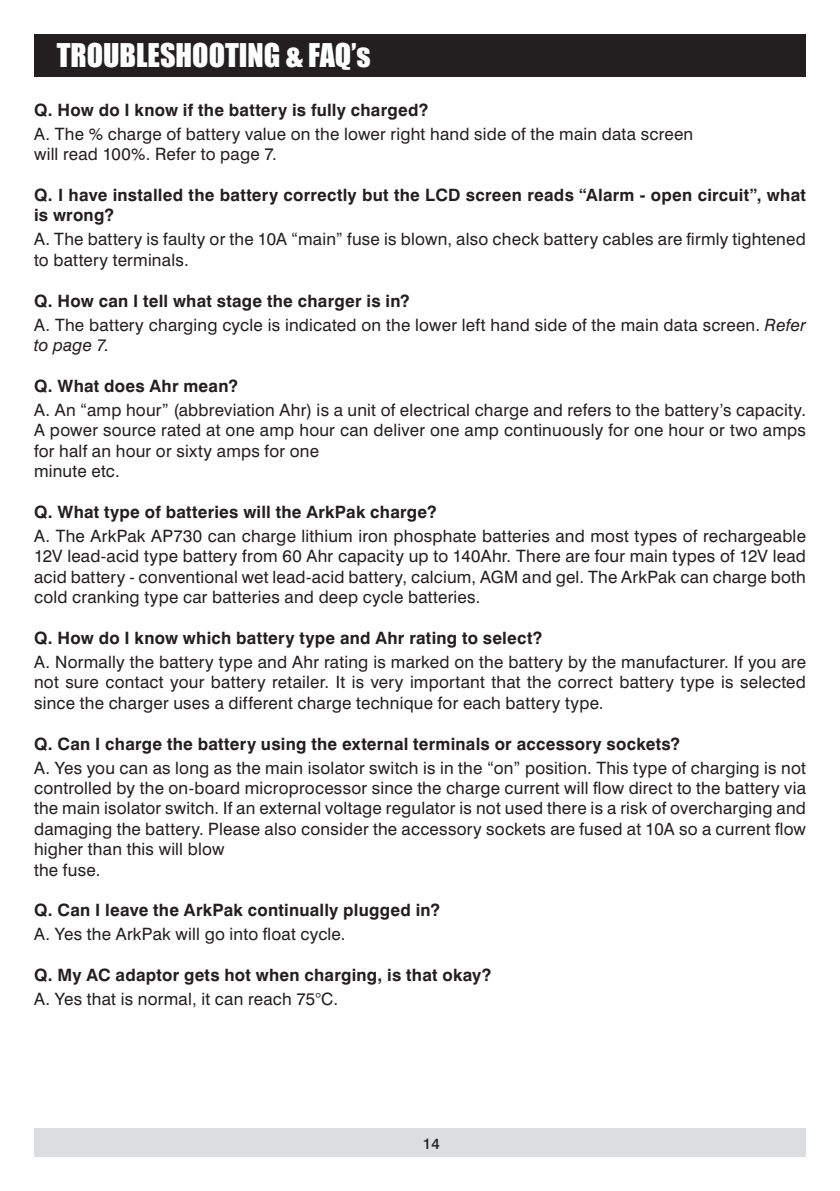
<style>
.page{position:relative;width:840px;height:1191px;background:#fff}
.page>*{position:absolute;margin:0;border:0;box-sizing:border-box;transform-origin:0 0}
.t1{font:30px "Impact";color:#fff}
.t2{font:17px/20.4px "Swiss 721 BT";letter-spacing:.015em;color:#231f20;text-align:justify}
.t3{font:700 17px/20.4px "Swiss 721 BT";letter-spacing:.015em;color:#231f20}
.t4{font:500 15px "Swiss 721 BT";color:#231f20}
.s1{font-style:italic}
</style>
<div class="page">
<div style="left:34px;top:34px;width:771px;height:43px;background:#231f20"></div>
<div style="left:34px;top:1128px;width:771px;height:29px;background:#dcdddf"></div>
<p class="t1" style="left:57px;top:32px;width:315px">TROUBLESHOOTING &amp; FAQ’s</p>
<p class="t3" style="left:34px;top:99px;width:395px">Q. How do I know if the battery is fully charged?</p>
<p class="t2" style="left:34px;top:123px;width:660px">A. The % charge of battery value on the lower right hand side of the main data screen</p>
<p class="t2" style="left:34px;top:144px;width:244px">will read 100%. Refer to page 7.</p>
<p class="t3" style="left:34px;top:185px;width:773px">Q. I have installed the battery correctly but the LCD screen reads “Alarm - open circuit”, what is wrong?</p>
<p class="t2" style="left:34px;top:229px;width:773px">A. The battery is faulty or the 10A “main” fuse is blown, also check battery cables are firmly tightened to battery terminals.</p>
<p class="t3" style="left:34px;top:290px;width:377px">Q. How can I tell what stage the charger is in?</p>
<p class="t2" style="left:34px;top:314px;width:773px">A. The battery charging cycle is indicated on the lower left hand side of the main data screen. <span class="s1">Refer to page 7.</span></p>
<p class="t3" style="left:34px;top:375px;width:205px">Q. What does Ahr mean?</p>
<p class="t2" style="left:34px;top:399px;width:773px">A. An “amp hour” (abbreviation Ahr) is a unit of electrical charge and refers to the battery’s capacity.<br>A power source rated at one amp hour can deliver one amp continuously for one hour or two amps for half an hour or sixty amps for one</p>
<p class="t2" style="left:34px;top:461px;width:87px">minute etc.</p>
<p class="t3" style="left:34px;top:501px;width:404px">Q. What type of batteries will the ArkPak charge?</p>
<p class="t2" style="left:34px;top:525px;width:773px">A. The ArkPak AP730 can charge lithium iron phosphate batteries and most types of rechargeable 12V lead-acid type battery from 60 Ahr capacity up to 140Ahr. There are four main types of 12V lead acid battery - conventional wet lead-acid battery, calcium, AGM and gel. The ArkPak can charge both cold cranking type car batteries and deep cycle batteries.</p>
<p class="t3" style="left:34px;top:627px;width:509px">Q. How do I know which battery type and Ahr rating to select?</p>
<p class="t2" style="left:34px;top:651px;width:773px">A. Normally the battery type and Ahr rating is marked on the battery by the manufacturer. If you are not sure contact your battery retailer. It is very important that the correct battery type is selected since the charger uses a different charge technique for each battery type.</p>
<p class="t3" style="left:34px;top:733px;width:647px">Q. Can I charge the battery using the external terminals or accessory sockets?</p>
<p class="t2" style="left:34px;top:757px;width:773px">A. Yes you can as long as the main isolator switch is in the “on” position. This type of charging is not controlled by the on-board microprocessor since the charge current will flow direct to the battery via the main isolator switch. If an external voltage regulator is not used there is a risk of overcharging and damaging the battery. Please also consider the accessory sockets are fused at 10A so a current flow higher than this will blow</p>
<p class="t2" style="left:34px;top:859px;width:68px">the fuse.</p>
<p class="t3" style="left:34px;top:900px;width:407px">Q. Can I leave the ArkPak continually plugged in?</p>
<p class="t2" style="left:34px;top:924px;width:313px">A. Yes the ArkPak will go into float cycle.</p>
<p class="t3" style="left:34px;top:965px;width:458px">Q. My AC adaptor gets hot when charging, is that okay?</p>
<p class="t2" style="left:34px;top:989px;width:305px">A. Yes that is normal, it can reach 75°C.</p>
<p class="t4" style="left:423px;top:1134px;width:18px">14</p>
</div>
